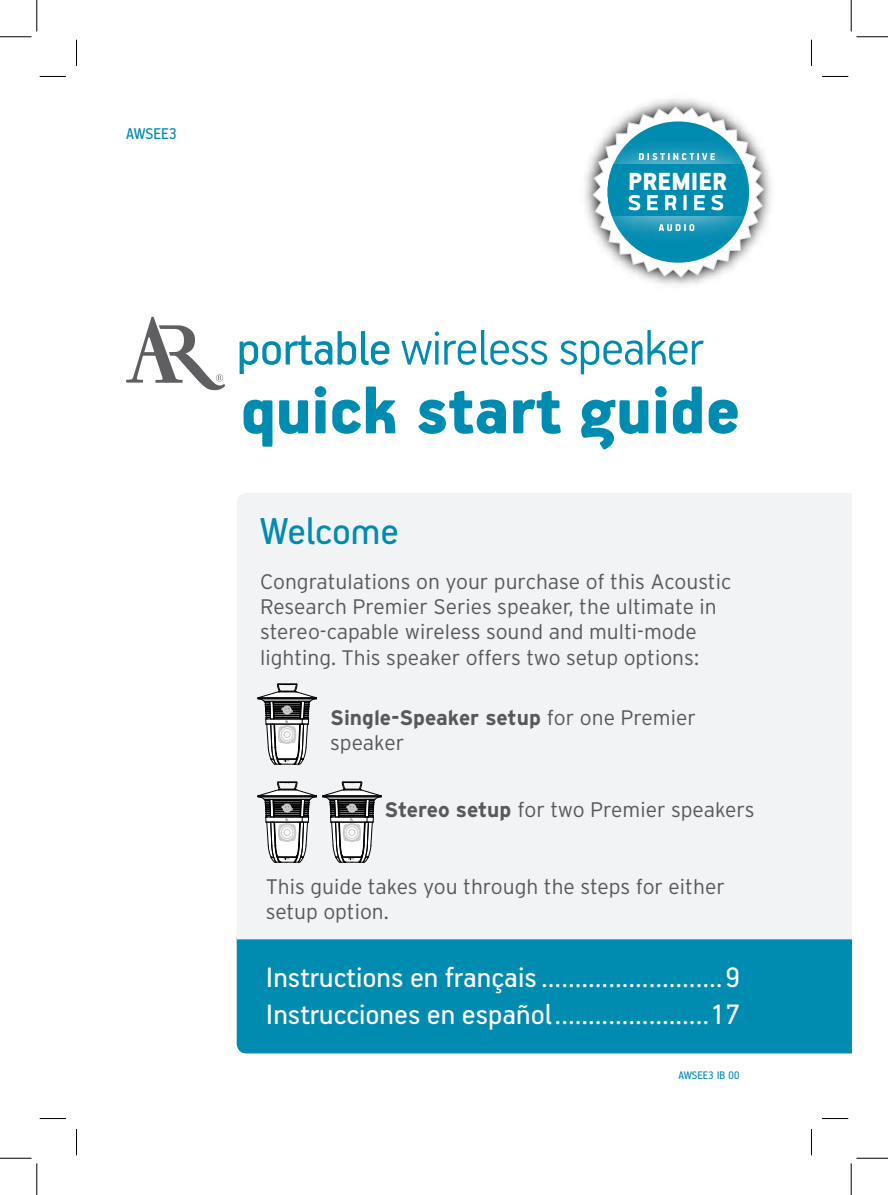
<style>
.page{position:relative;width:888px;height:1195px;background:#fff}
.page>*{position:absolute;margin:0;border:0;box-sizing:border-box;transform-origin:0 0}
.t1{font:900 73.5px "PF Handbook Pro";color:#008bb0}
.t2{font:300 54.25px "PF Handbook Pro";letter-spacing:-.015em;color:#008bb0}
.t3{font:42px "PF Handbook Pro";color:#008bb0}
.t4{font:31.5px/37.8px "PF Handbook Pro";color:#fff}
.t5{font:900 27.82px "PF Handbook Pro";color:#fff}
.t6{font:300 21px/25.2px "Interstate";color:#57585a}
.t7{font:17.5px "PF Handbook Pro";color:#008bb0}
.t8{font:12.25px "PF Handbook Pro";color:#008bb0}
.s1{font-weight:400;font-size:52.5px}
.s2{font-weight:700}
</style>
<div class="page">
<div style="left:236px;top:939px;width:614px;height:114px;background:#008bb0"></div>
<svg style="left:126px;top:317px;width:99px;height:74px"></svg>
<div style="left:236px;top:493px;width:614px;height:446px;background:#f2f3f4"></div>
<img style="left:584px;top:98px;width:187px;height:187px">
<svg style="left:592px;top:106px;width:171px;height:172px"></svg>
<svg style="left:257px;top:683px;width:60px;height:82px"></svg>
<svg style="left:257px;top:781px;width:125px;height:82px"></svg>
<svg style="left:40px;top:76px;width:26px;height:1px"></svg>
<svg style="left:822px;top:76px;width:25px;height:1px"></svg>
<svg style="left:40px;top:1118px;width:26px;height:1px"></svg>
<svg style="left:822px;top:1118px;width:25px;height:1px"></svg>
<svg style="left:76px;top:40px;width:1px;height:26px"></svg>
<svg style="left:76px;top:1129px;width:1px;height:26px"></svg>
<hr style="left:0;top:36px;width:32px;height:1px;background:#000">
<hr style="left:856px;top:36px;width:31px;height:1px;background:#000">
<hr style="left:0;top:1158px;width:32px;height:1px;background:#000">
<hr style="left:856px;top:1158px;width:31px;height:1px;background:#000">
<hr style="left:36px;top:0;width:1px;height:32px;background:#000">
<hr style="left:36px;top:1163px;width:1px;height:32px;background:#000">
<hr style="left:850px;top:0;width:1px;height:32px;background:#000">
<hr style="left:850px;top:1163px;width:1px;height:32px;background:#000">
<p class="t7" style="left:126px;top:123px;width:52px">AWSEE3</p>
<h3 class="t5" style="left:628px;top:164px;width:100px">PREMIER</h3>
<h2 class="t2" style="left:236px;top:315px;width:468px"><span class="s1">portable</span> wireless speaker</h2>
<h1 class="t1" style="left:240px;top:366px;width:502px">quick start guide</h1>
<h3 class="t3" style="left:260px;top:505px;width:140px">Welcome</h3>
<p class="t6" style="left:260px;top:569px;width:472px">Congratulations on your purchase of this Acoustic Research Premier Series speaker, the ultimate in stereo-capable wireless sound and multi-mode lighting. This speaker offers two setup options:</p>
<p class="t6" style="left:330px;top:704px;width:367px"><span class="s2">Single-Speaker setup</span> for one Premier speaker</p>
<p class="t6" style="left:384px;top:797px;width:371px"><span class="s2">Stereo setup</span> for two Premier speakers</p>
<p class="t6" style="left:266px;top:873px;width:460px">This guide takes you through the steps for either setup option.</p>
<h3 class="t4" style="left:266px;top:957px;width:476px">Instructions en français...........................9<br>Instrucciones en español.......................17</h3>
<p class="t8" style="left:678px;top:1068px;width:63px">AWSEE3 IB 00</p>
</div>
